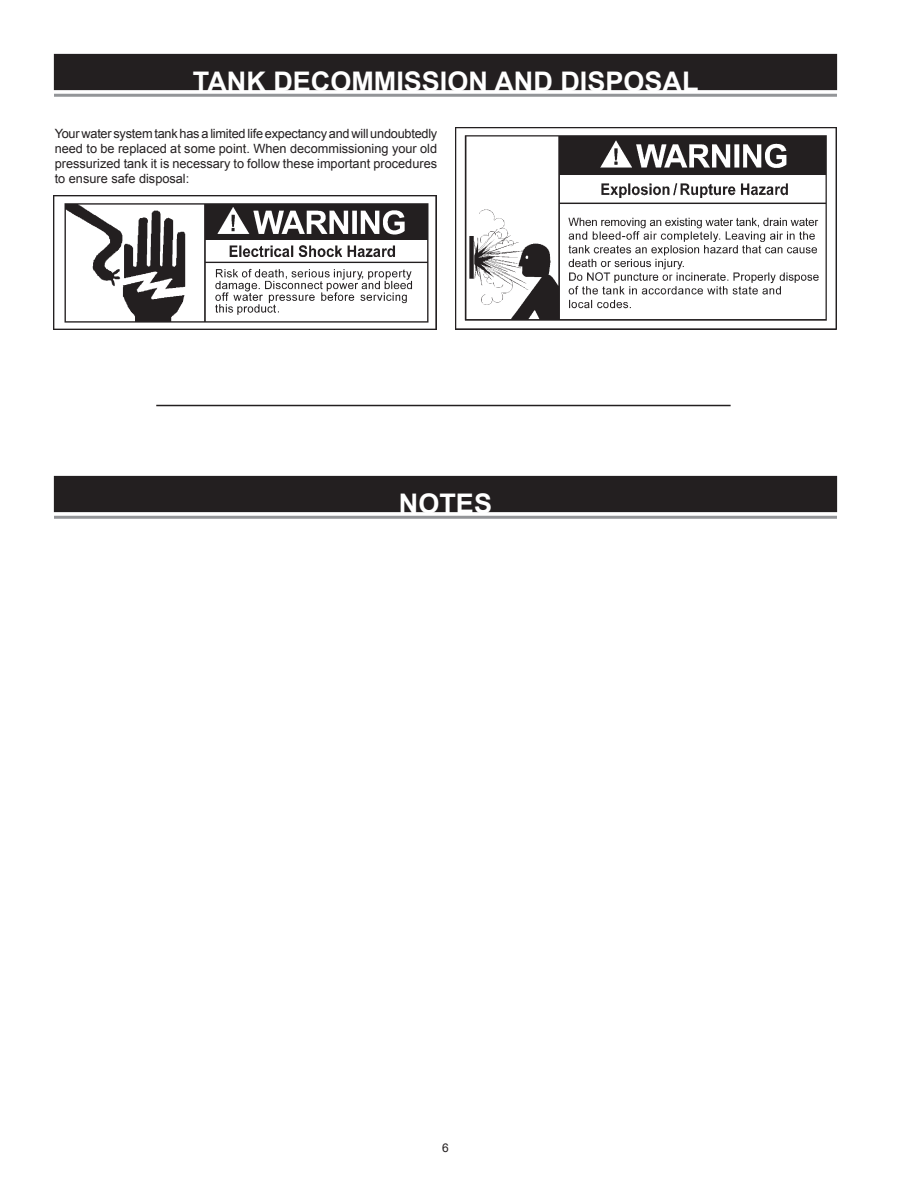
<style>
.page{position:relative;width:918px;height:1188px;background:#fff}
.page>*{position:absolute;margin:0;border:0;box-sizing:border-box;transform-origin:0 0}
.t1{font:700 27px "Arial";color:#fff}
.t2{font:12.75px/15px "Arial";color:#231f20;text-align:justify}
.t3{font:12px "Arial";color:#231f20}
</style>
<div class="page">
<div style="left:54px;top:54px;width:783px;height:36px;background:#231f20"></div>
<hr style="left:54px;top:94px;width:783px;height:3px;background:#939598">
<img style="left:53px;top:195px;width:384px;height:135px">
<img style="left:455px;top:128px;width:382px;height:202px">
<hr style="left:156px;top:405px;width:575px;height:1px;background:#231f20">
<div style="left:54px;top:476px;width:783px;height:36px;background:#231f20"></div>
<hr style="left:54px;top:516px;width:783px;height:3px;background:#939598">
<h1 class="t1" style="left:193px;top:64px;width:507px">TANK DECOMMISSION AND DISPOSAL</h1>
<p class="t2" style="left:55px;top:126px;width:384px">Your water system tank has a limited life expectancy and will undoubtedly need to be replaced at some point. When decommissioning your old pressurized tank it is necessary to follow these important procedures to ensure safe disposal:</p>
<h1 class="t1" style="left:399px;top:485px;width:95px">NOTES</h1>
<p class="t3" style="left:442px;top:1140px;width:8px">6</p>
</div>
